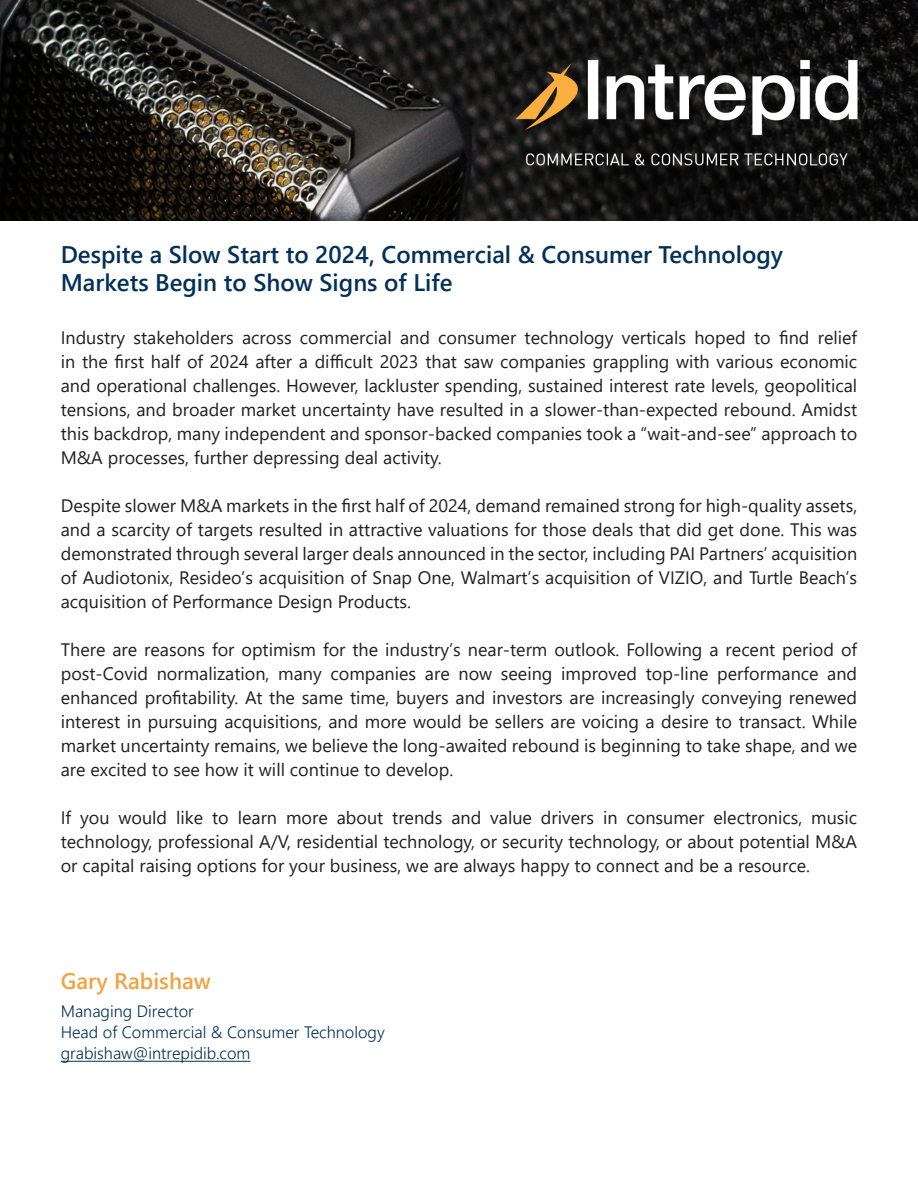
<style>
.page{position:relative;width:918px;height:1188px;background:#fff}
.page>*{position:absolute;margin:0;border:0;box-sizing:border-box;transform-origin:0 0}
.t1{font:700 24px "Yu Gothic UI";color:#023059}
.t2{font:700 22.5px "Yu Gothic UI";color:#f2a341}
.t3{font:18px/24px "Yu Gothic UI";color:#231f20;text-align:justify}
.t4{font:300 16.5px/21px "Yu Gothic UI";color:#023059}
</style>
<div class="page">
<hr style="left:61px;top:1061px;width:189px;height:1px;background:#023059">
<img style="left:0;top:0;width:918px;height:220px">
<p class="t1" style="left:61px;top:241px;width:724px">Despite a Slow Start to 2024, Commercial &amp; Consumer Technology</p>
<p class="t1" style="left:61px;top:269px;width:393px">Markets Begin to Show Signs of Life</p>
<p class="t3" style="left:61px;top:323px;width:798px">Industry stakeholders across commercial and consumer technology verticals hoped to find relief in the first half of 2024 after a difficult 2023 that saw companies grappling with various economic and operational challenges. However, lackluster spending, sustained interest rate levels, geopolitical tensions, and broader market uncertainty have resulted in a slower-than-expected rebound. Amidst this backdrop, many independent and sponsor-backed companies took a “wait-and-see” approach to M&amp;A processes, further depressing deal activity.</p>
<p class="t3" style="left:61px;top:491px;width:798px">Despite slower M&amp;A markets in the first half of 2024, demand remained strong for high-quality assets, and a scarcity of targets resulted in attractive valuations for those deals that did get done. This was demonstrated through several larger deals announced in the sector, including PAI Partners’ acquisition of Audiotonix, Resideo’s acquisition of Snap One, Walmart’s acquisition of VIZIO, and Turtle Beach’s acquisition of Performance Design Products.</p>
<p class="t3" style="left:61px;top:635px;width:798px">There are reasons for optimism for the industry’s near-term outlook. Following a recent period of post-Covid normalization, many companies are now seeing improved top-line performance and enhanced profitability. At the same time, buyers and investors are increasingly conveying renewed interest in pursuing acquisitions, and more would be sellers are voicing a desire to transact. While market uncertainty remains, we believe the long-awaited rebound is beginning to take shape, and we are excited to see how it will continue to develop.</p>
<p class="t3" style="left:61px;top:803px;width:798px">If you would like to learn more about trends and value drivers in consumer electronics, music technology, professional A/V, residential technology, or security technology, or about potential M&amp;A or capital raising options for your business, we are always happy to connect and be a resource.</p>
<p class="t2" style="left:61px;top:968px;width:152px">Gary Rabishaw</p>
<p class="t4" style="left:61px;top:998px;width:325px">Managing Director<br>Head of Commercial &amp; Consumer Technology</p>
<p class="t4" style="left:61px;top:1040px;width:191px">grabishaw@intrepidib.com</p>
</div>
